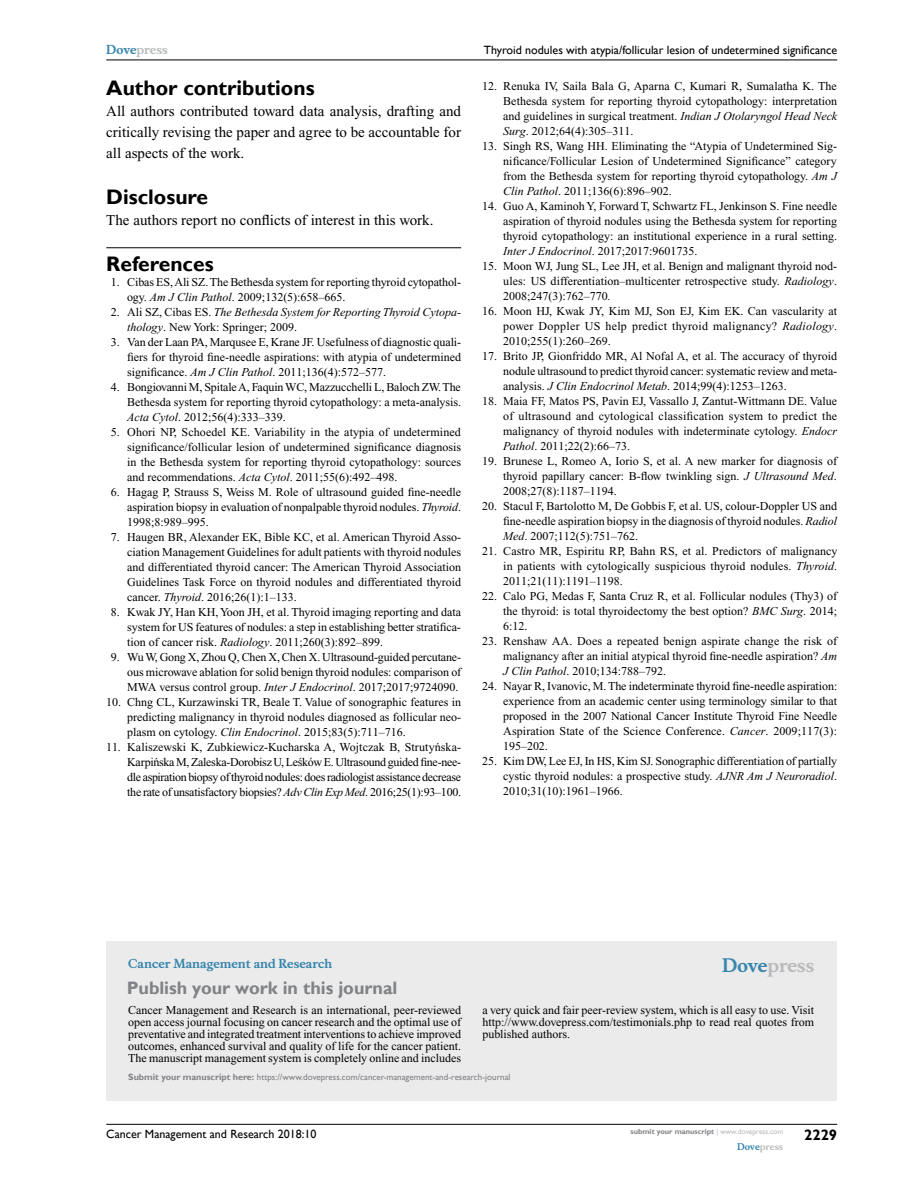
<style>
.page{position:relative;width:918px;height:1188px;background:#fff}
.page>*{position:absolute;margin:0;border:0;box-sizing:border-box;transform-origin:0 0}
.t1{font:700 21px "Gill Sans";color:#000}
.t2{font:700 18px "Gill Sans";color:#808285}
.t3{font:700 18px "Musee";color:#b8babc}
.t4{font:15px/21px "Times New Roman";color:#000;text-align:justify}
.t5{font:700 15px "Gill Sans";color:#000}
.t6{font:12px/15px "Times New Roman";color:#000;text-align:justify}
.t7{font:12px "Gill Sans";color:#000}
.t8{font:italic 12px/15px "Times New Roman";color:#000}
.t9{font:700 12px "Musee";color:#3785ad}
.t10{font:700 12px "Musee";color:#b8babc}
.t11{font:9px "Gill Sans";color:#808285}
.t12{font:700 9px "Musee";color:#b8babc}
.t13{font:700 7.5px "Gill Sans";color:#808285}
.s1{color:#3785ad}
.s2{font-style:italic}
.s3{font-style:normal}
.s4{font-style:inherit}
.s5{font-weight:700}
.s6{font-weight:400;color:#b8babc}
</style>
<div class="page">
<div style="left:106px;top:941px;width:731px;height:159px;background:#ebebec"></div>
<hr style="left:106px;top:1124px;width:731px;height:1px;background:#000">
<hr style="left:106px;top:60px;width:731px;height:1px;background:#000">
<hr style="left:106px;top:247px;width:355px;height:1px;background:#000">
<p class="t10" style="left:106px;top:43px;width:63px"><span class="s1">Dove</span>press</p>
<h1 class="t1" style="left:106px;top:76px;width:210px">Author contributions</h1>
<p class="t4" style="left:106px;top:101px;width:356px">All authors contributed toward data analysis, drafting and critically revising the paper and agree to be accountable for all aspects of the work.</p>
<h1 class="t1" style="left:106px;top:184px;width:103px">Disclosure</h1>
<p class="t4" style="left:106px;top:210px;width:329px">The authors report no conflicts of interest in this work.</p>
<h1 class="t1" style="left:106px;top:251px;width:109px">References</h1>
<p class="t6" style="left:127px;top:274px;width:335px;text-indent:-16px">1. Cibas ES, Ali SZ. The Bethesda system for reporting thyroid cytopathol&shy;ogy. <span class="s2">Am J Clin Pathol</span>. 2009;132(5):658–665.</p>
<p class="t8" style="left:127px;top:304px;width:335px;text-indent:-16px"><span class="s3">2. Ali SZ, Cibas ES.</span> The Bethesda System for Reporting Thyroid Cytopa&shy;thology<span class="s3">. New York: Springer; 2009.</span></p>
<p class="t6" style="left:127px;top:334px;width:335px;text-indent:-16px">3. Van der Laan PA, Marqusee E, Krane JF. Usefulness of diagnostic quali&shy;fiers for thyroid fine-needle aspirations: with atypia of undetermined significance. <span class="s2">Am J Clin Pathol</span>. 2011;136(4):572–577.</p>
<p class="t6" style="left:127px;top:379px;width:335px;text-indent:-16px">4. Bongiovanni M, Spitale A, Faquin WC, Mazzucchelli L, Baloch ZW. The Bethesda system for reporting thyroid cytopathology: a meta-analysis.<br><span class="s2">Acta Cytol</span>. 2012;56(4):333–339.</p>
<p class="t6" style="left:127px;top:424px;width:335px;text-indent:-16px">5. Ohori NP, Schoedel KE. Variability in the atypia of undetermined significance/follicular lesion of undetermined significance diagnosis in the Bethesda system for reporting thyroid cytopathology: sources and recommendations. <span class="s2">Acta Cytol</span>. 2011;55(6):492–498.</p>
<p class="t6" style="left:127px;top:484px;width:335px;text-indent:-16px">6. Hagag P, Strauss S, Weiss M. Role of ultrasound guided fine-needle aspiration biopsy in evaluation of nonpalpable thyroid nodules. <span class="s2">Thyroid</span>.<br>1998;8:989–995.</p>
<p class="t6" style="left:127px;top:529px;width:335px;text-indent:-16px">7. Haugen BR, Alexander EK, Bible KC, et al. American Thyroid Asso&shy;ciation Management Guidelines for adult patients with thyroid nodules and differentiated thyroid cancer: The American Thyroid Association Guidelines Task Force on thyroid nodules and differentiated thyroid cancer. <span class="s2">Thyroid</span>. 2016;26(1):1–133.</p>
<p class="t6" style="left:127px;top:604px;width:335px;text-indent:-16px">8. Kwak JY, Han KH, Yoon JH, et al. Thyroid imaging reporting and data system for US features of nodules: a step in establishing better stratifica&shy;tion of cancer risk. <span class="s2">Radiology</span>. 2011;260(3):892–899.</p>
<p class="t6" style="left:127px;top:649px;width:336px;text-indent:-16px">9. Wu W, Gong X, Zhou Q, Chen X, Chen X. Ultrasound-guided percutane&shy;ous microwave ablation for solid benign thyroid nodules: comparison of MWA versus control group. <span class="s2">Inter J Endocrinol</span>. 2017;2017;9724090.</p>
<p class="t6" style="left:127px;top:694px;width:335px;text-indent:-21px">10. Chng CL, Kurzawinski TR, Beale T. Value of sonographic features in predicting malignancy in thyroid nodules diagnosed as follicular neo&shy;plasm on cytology. <span class="s2">Clin Endocrinol</span>. 2015;83(5):711–716.</p>
<p class="t6" style="left:127px;top:739px;width:335px;text-indent:-21px">11. Kaliszewski K, Zubkiewicz-Kucharska A, Wojtczak B, Struty<span class="s4">ń</span>ska-Karpi<span class="s4">ń</span>ska M, Zaleska-Dorobisz U, Le<span class="s4">ś</span>ków E. Ultrasound guided fine-nee&shy;dle aspiration biopsy of thyroid nodules: does radiologist assistance decrease the rate of unsatisfactory biopsies? <span class="s2">Adv Clin Exp Med</span>. 2016;25(1):93–100.</p>
<p class="t7" style="left:484px;top:43px;width:355px">Thyroid nodules with atypia/follicular lesion of undetermined significance</p>
<p class="t6" style="left:503px;top:79px;width:335px;text-indent:-21px">12. Renuka IV, Saila Bala G, Aparna C, Kumari R, Sumalatha K. The Bethesda system for reporting thyroid cytopathology: interpretation and guidelines in surgical treatment. <span class="s2">Indian J Otolaryngol Head Neck Surg</span>. 2012;64(4):305–311.</p>
<p class="t6" style="left:503px;top:139px;width:335px;text-indent:-21px">13. Singh RS, Wang HH. Eliminating the “Atypia of Undetermined Sig&shy;nificance/Follicular Lesion of Undetermined Significance” category from the Bethesda system for reporting thyroid cytopathology. <span class="s2">Am J Clin Pathol</span>. 2011;136(6):896–902.</p>
<p class="t6" style="left:503px;top:199px;width:335px;text-indent:-21px">14. Guo A, Kaminoh Y, Forward T, Schwartz FL, Jenkinson S. Fine needle aspiration of thyroid nodules using the Bethesda system for reporting thyroid cytopathology: an institutional experience in a rural setting.<br><span class="s2">Inter J Endocrinol</span>. 2017;2017:9601735.</p>
<p class="t6" style="left:503px;top:259px;width:335px;text-indent:-21px">15. Moon WJ, Jung SL, Lee JH, et al. Benign and malignant thyroid nod&shy;ules: US differentiation–multicenter retrospective study. <span class="s2">Radiology</span>.<br>2008;247(3):762<span class="s2">–</span>770<span class="s2">.</span></p>
<p class="t6" style="left:503px;top:304px;width:335px;text-indent:-21px">16. Moon HJ, Kwak JY, Kim MJ, Son EJ, Kim EK. Can vascularity at power Doppler US help predict thyroid malignancy? <span class="s2">Radiology</span>.<br>2010;255(1):260–269.</p>
<p class="t6" style="left:503px;top:349px;width:335px;text-indent:-21px">17. Brito JP, Gionfriddo MR, Al Nofal A, et al. The accuracy of thyroid nodule ultrasound to predict thyroid cancer: systematic review and meta&shy;analysis. <span class="s2">J Clin Endocrinol Metab</span>. 2014;99(4):1253–1263.</p>
<p class="t6" style="left:503px;top:394px;width:335px;text-indent:-21px">18. Maia FF, Matos PS, Pavin EJ, Vassallo J, Zantut-Wittmann DE. Value of ultrasound and cytological classification system to predict the malignancy of thyroid nodules with indeterminate cytology. <span class="s2">Endocr Pathol</span>. 2011;22(2):66–73.</p>
<p class="t6" style="left:503px;top:454px;width:335px;text-indent:-21px">19. Brunese L, Romeo A, Iorio S, et al. A new marker for diagnosis of thyroid papillary cancer: B-flow twinkling sign. <span class="s2">J Ultrasound Med</span>.<br>2008;27(8):1187–1194.</p>
<p class="t6" style="left:503px;top:499px;width:335px;text-indent:-21px">20. Stacul F, Bartolotto M, De Gobbis F, et al. US, colour-Doppler US and fine-needle aspiration biopsy in the diagnosis of thyroid nodules. <span class="s2">Radiol Med</span>. 2007;112(5):751–762.</p>
<p class="t6" style="left:503px;top:544px;width:336px;text-indent:-21px">21. Castro MR, Espiritu RP, Bahn RS, et al. Predictors of malignancy in patients with cytologically suspicious thyroid nodules. <span class="s2">Thyroid</span>.<br>2011;21(11):1191–1198.</p>
<p class="t6" style="left:503px;top:589px;width:335px;text-indent:-21px">22. Calo PG, Medas F, Santa Cruz R, et al. Follicular nodules (Thy3) of the thyroid: is total thyroidectomy the best option? <span class="s2">BMC Surg</span>. 2014; 6:12.</p>
<p class="t6" style="left:503px;top:634px;width:335px;text-indent:-21px">23. Renshaw AA. Does a repeated benign aspirate change the risk of malignancy after an initial atypical thyroid fine-needle aspiration? <span class="s2">Am J Clin Pathol</span>. 2010;134:788–792.</p>
<p class="t6" style="left:503px;top:679px;width:336px;text-indent:-21px">24. Nayar R, Ivanovic, M. The indeterminate thyroid fine-needle aspiration: experience from an academic center using terminology similar to that proposed in the 2007 National Cancer Institute Thyroid Fine Needle Aspiration State of the Science Conference. <span class="s2">Cancer</span>. 2009;117(3):<br>195–202.</p>
<p class="t6" style="left:503px;top:754px;width:335px;text-indent:-21px">25. Kim DW, Lee EJ, In HS, Kim SJ. Sonographic differentiation of partially cystic thyroid nodules: a prospective study. <span class="s2">AJNR Am J Neuroradiol</span>.<br>2010;31(10):1961–1966.</p>
<p class="t9" style="left:128px;top:956px;width:206px">Cancer Management and Research</p>
<h2 class="t2" style="left:127px;top:977px;width:272px">Publish your work in this journal</h2>
<h2 class="t3" style="left:722px;top:955px;width:94px"><span class="s1">Dove</span>press</h2>
<p class="t6" style="left:128px;top:1004px;width:334px;line-height:12px">Cancer Management and Research is an international, peer-reviewed open access journal focusing on cancer research and the optimal use of preventative and integrated treatment interventions to achieve improved outcomes, enhanced survival and quality of life for the cancer patient.<br>The manuscript management system is completely online and includes</p>
<p class="t6" style="left:482px;top:1004px;width:333px;line-height:12px">a very quick and fair peer-review system, which is all easy to use. Visit http://www.dovepress.com/testimonials.php to read real quotes from published authors.</p>
<p class="t11" style="left:128px;top:1072px;width:384px"><span class="s5">Submit your manuscript here:</span> https://www.dovepress.com/cancer-management-and-research-journal</p>
<p class="t7" style="left:106px;top:1127px;width:212px">Cancer Management and Research 2018:10</p>
<p class="t13" style="left:631px;top:1127px;width:154px">submit your manuscript <span class="s6">| www.dovepress.com</span></p>
<p class="t12" style="left:737px;top:1141px;width:48px"><span class="s1">Dove</span>press</p>
<p class="t5" style="left:804px;top:1126px;width:35px">2229</p>
</div>
